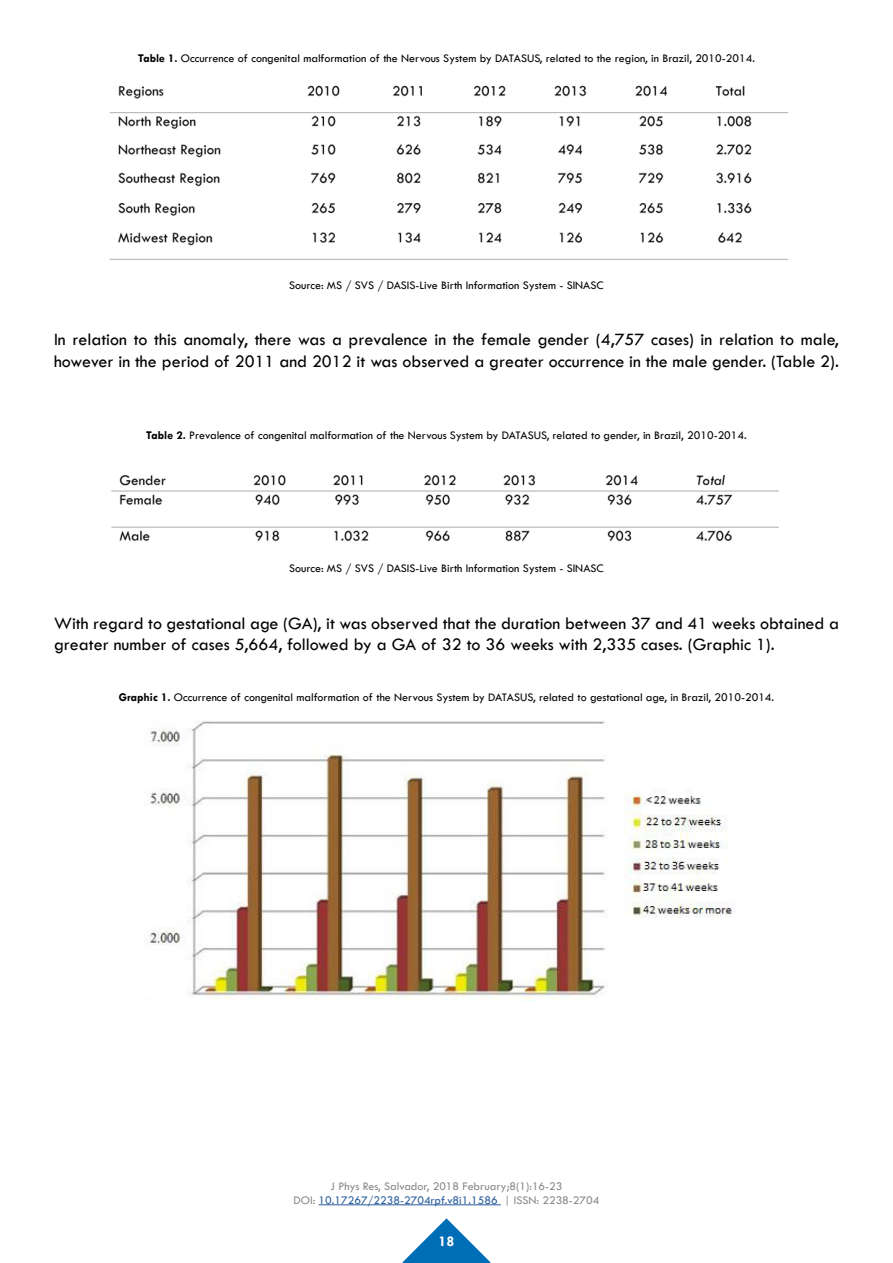
<style>
.page{position:relative;width:893px;height:1263px;background:#fff}
.page>*{position:absolute;margin:0;border:0;box-sizing:border-box;transform-origin:0 0}
.t1{font:18px/21.6px "Tw Cen";color:#000}
.t2{font:700 15px "Tw Cen";color:#fff}
.t3{font:12px "Tw Cen";color:#000}
.t4{font:12px/14.4px "Tw Cen";color:#878787;text-align:center}
.s1{font-weight:700}
.s2{color:#275b9b}
</style>
<div class="page">
<svg style="left:402px;top:1218px;width:89px;height:45px"></svg>
<hr style="left:319px;top:1204px;width:182px;height:1px;background:#275b9b">
<img style="left:109px;top:85px;width:680px;height:175px">
<img style="left:111px;top:475px;width:668px;height:67px">
<img style="left:149px;top:721px;width:586px;height:279px">
<p class="t3" style="left:138px;top:51px;width:618px"><span class="s1">Table 1.</span> Occurrence of congenital malformation of the Nervous System by DATASUS, related to the region, in Brazil, 2010-2014.</p>
<p class="t3" style="left:289px;top:278px;width:316px">Source: MS / SVS / DASIS-Live Birth Information System - SINASC</p>
<h1 class="t1" style="left:54px;top:329px;width:786px">In relation to this anomaly, there was a prevalence in the female gender (4,757 cases) in relation to male, however in the period of 2011 and 2012 it was observed a greater occurrence in the male gender. (Table 2).</h1>
<p class="t3" style="left:146px;top:428px;width:602px"><span class="s1">Table 2.</span> Prevalence of congenital malformation of the Nervous System by DATASUS, related to gender, in Brazil, 2010-2014.</p>
<p class="t3" style="left:289px;top:561px;width:316px">Source: MS / SVS / DASIS-Live Birth Information System - SINASC</p>
<h1 class="t1" style="left:54px;top:612px;width:786px">With regard to gestational age (GA), it was observed that the duration between 37 and 41 weeks obtained a greater number of cases 5,664, followed by a GA of 32 to 36 weeks with 2,335 cases. (Graphic 1).</h1>
<p class="t3" style="left:119px;top:690px;width:657px"><span class="s1">Graphic 1.</span> Occurrence of congenital malformation of the Nervous System by DATASUS, related to gestational age, in Brazil, 2010-2014.</p>
<p class="t4" style="left:294px;top:1178px;width:307px">J Phys Res, Salvador, 2018 February;8(1):16-23<br>DOI: <span class="s2">10.17267/2238-2704rpf.v8i1.1586</span> | ISSN: 2238-2704</p>
<p class="t2" style="left:438px;top:1232px;width:17px">18</p>
</div>
